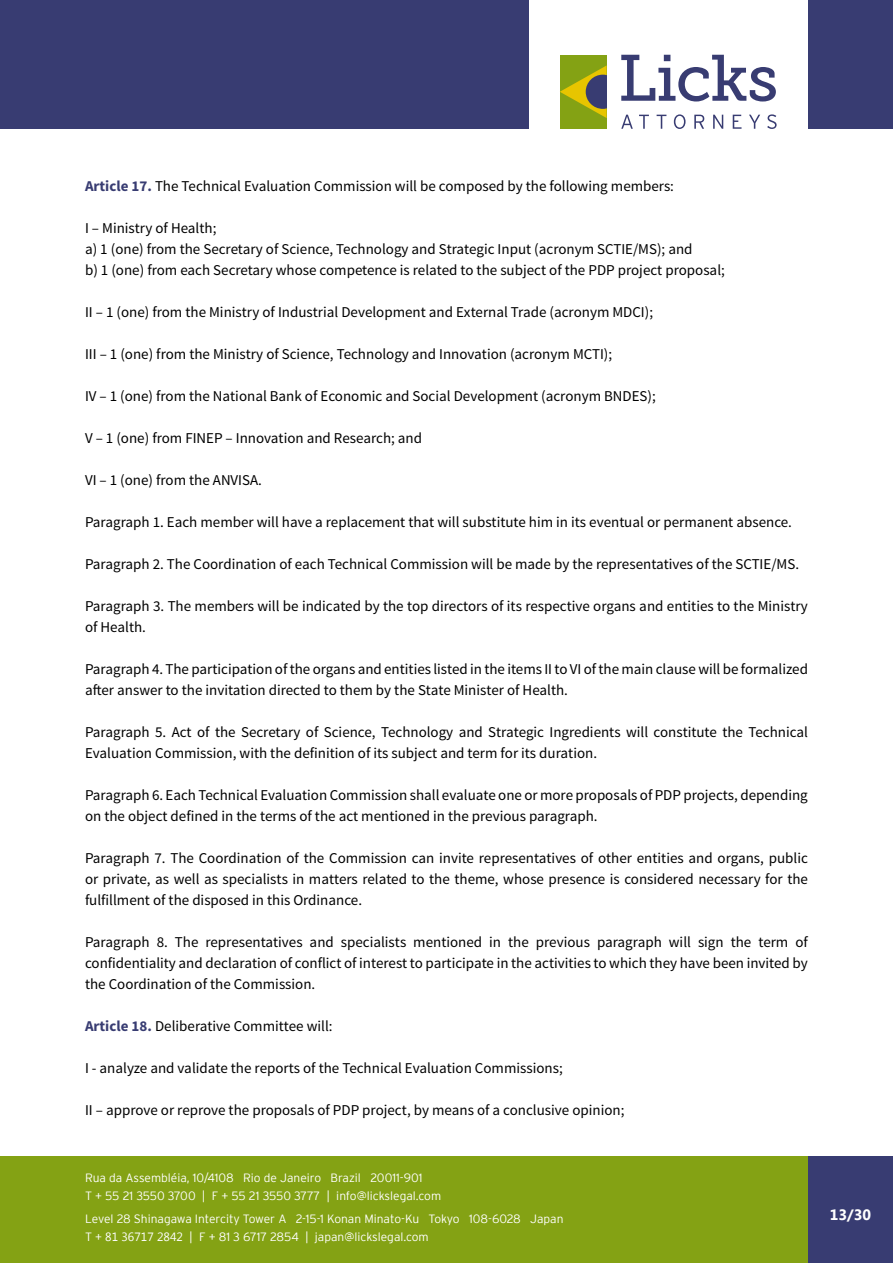
<style>
.page{position:relative;width:893px;height:1263px;background:#fff}
.page>*{position:absolute;margin:0;border:0;box-sizing:border-box;transform-origin:0 0}
.t1{font:15px/21px "Source Sans Pro";color:#000}
.t2{font:700 15px "Segoe UI";color:#fff}
.t3{font:300 12px/18px "Interstate";color:#fff}
.s1{font-weight:700;color:#383c72}
.s2{font-family:"Segoe UI";font-weight:400}
</style>
<div class="page">
<div style="left:0;top:1156px;width:893px;height:107px;background:#84a214"></div>
<div style="left:808px;top:1156px;width:85px;height:107px;background:#383c72"></div>
<svg style="left:621px;top:115px;width:12px;height:14px"></svg>
<svg style="left:639px;top:115px;width:10px;height:14px"></svg>
<svg style="left:657px;top:115px;width:9px;height:14px"></svg>
<svg style="left:674px;top:114px;width:11px;height:15px"></svg>
<svg style="left:694px;top:115px;width:10px;height:14px"></svg>
<svg style="left:713px;top:115px;width:10px;height:14px"></svg>
<svg style="left:733px;top:115px;width:8px;height:14px"></svg>
<svg style="left:749px;top:115px;width:11px;height:14px"></svg>
<svg style="left:767px;top:114px;width:10px;height:15px"></svg>
<svg style="left:621px;top:55px;width:155px;height:47px"></svg>
<div style="left:560px;top:55px;width:47px;height:74px;background:#84a214"></div>
<svg style="left:560px;top:65px;width:47px;height:53px"></svg>
<div style="left:0;top:0;width:528px;height:129px;background:#383c72"></div>
<div style="left:808px;top:0;width:85px;height:129px;background:#383c72"></div>
<p class="t1" style="left:85px;top:176px;width:590px"><span class="s1">Article 17.</span> The Technical Evaluation Commission will be composed by the following members:</p>
<p class="t1" style="left:85px;top:218px;width:641px">I – Ministry of Health;<br>a) 1 (one) from the Secretary of Science, Technology and Strategic Input (acronym SCTIE/MS); and<br>b) 1 (one) from each Secretary whose competence is related to the subject of the PDP project proposal;</p>
<p class="t1" style="left:85px;top:302px;width:570px">II – 1 (one) from the Ministry of Industrial Development and External Trade (acronym MDCI);</p>
<p class="t1" style="left:85px;top:344px;width:529px">III – 1 (one) from the Ministry of Science, Technology and Innovation (acronym MCTI);</p>
<p class="t1" style="left:85px;top:386px;width:572px">IV – 1 (one) from the National Bank of Economic and Social Development (acronym BNDES);</p>
<p class="t1" style="left:85px;top:428px;width:339px">V – 1 (one) from FINEP – Innovation and Research; and</p>
<p class="t1" style="left:85px;top:470px;width:178px">VI – 1 (one) from the ANVISA.</p>
<p class="t1" style="left:85px;top:512px;width:708px">Paragraph 1. Each member will have a replacement that will substitute him in its eventual or permanent absence.</p>
<p class="t1" style="left:85px;top:554px;width:715px">Paragraph 2. The Coordination of each Technical Commission will be made by the representatives of the SCTIE/MS.</p>
<p class="t1" style="left:85px;top:596px;width:724px">Paragraph 3. The members will be indicated by the top directors of its respective organs and entities to the Ministry of Health.</p>
<p class="t1" style="left:85px;top:659px;width:724px">Paragraph 4. The participation of the organs and entities listed in the items II to VI of the main clause will be formalized after answer to the invitation directed to them by the State Minister of Health.</p>
<p class="t1" style="left:85px;top:722px;width:724px">Paragraph 5. Act of the Secretary of Science, Technology and Strategic Ingredients will constitute the Technical<br>Evaluation Commission, with the definition of its subject and term for its duration.</p>
<p class="t1" style="left:85px;top:785px;width:724px">Paragraph 6. Each Technical Evaluation Commission shall evaluate one or more proposals of PDP projects, depending on the object defined in the terms of the act mentioned in the previous paragraph.</p>
<p class="t1" style="left:85px;top:848px;width:724px;text-align:justify">Paragraph 7. The Coordination of the Commission can invite representatives of other entities and organs, public or private, as well as specialists in matters related to the theme, whose presence is considered necessary for the fulfillment of the disposed in this Ordinance.</p>
<p class="t1" style="left:85px;top:932px;width:724px;text-align:justify">Paragraph 8. The representatives and specialists mentioned in the previous paragraph will sign the term of confidentiality and declaration of conflict of interest to participate in the activities to which they have been invited by the Coordination of the Commission.</p>
<p class="t1" style="left:85px;top:1016px;width:249px"><span class="s1">Article 18.</span> Deliberative Committee will:</p>
<p class="t1" style="left:85px;top:1058px;width:479px">I - analyze and validate the reports of the Technical Evaluation Commissions;</p>
<p class="t1" style="left:85px;top:1100px;width:541px">II – approve or reprove the proposals of PDP project, by means of a conclusive opinion;</p>
<p class="t3" style="left:85px;top:1168px;width:358px">Rua da Assembléia, 10/4108 Rio de Janeiro Brazil 20011-901<br>T + 55 21 3550 3700 | F + 55 21 3550 3777 | info@lickslegal.com</p>
<p class="t3" style="left:85px;top:1210px;width:480px">Level 28 Shinagawa Intercity Tower A 2-15-1 Konan Minato-Ku Tokyo 108-6028 Japan<br>T + <span class="s2">81 36717 2842</span> | F + 81 3 6717 2854 | japan@lickslegal.com</p>
<p class="t2" style="left:830px;top:1204px;width:43px">13/30</p>
</div>
